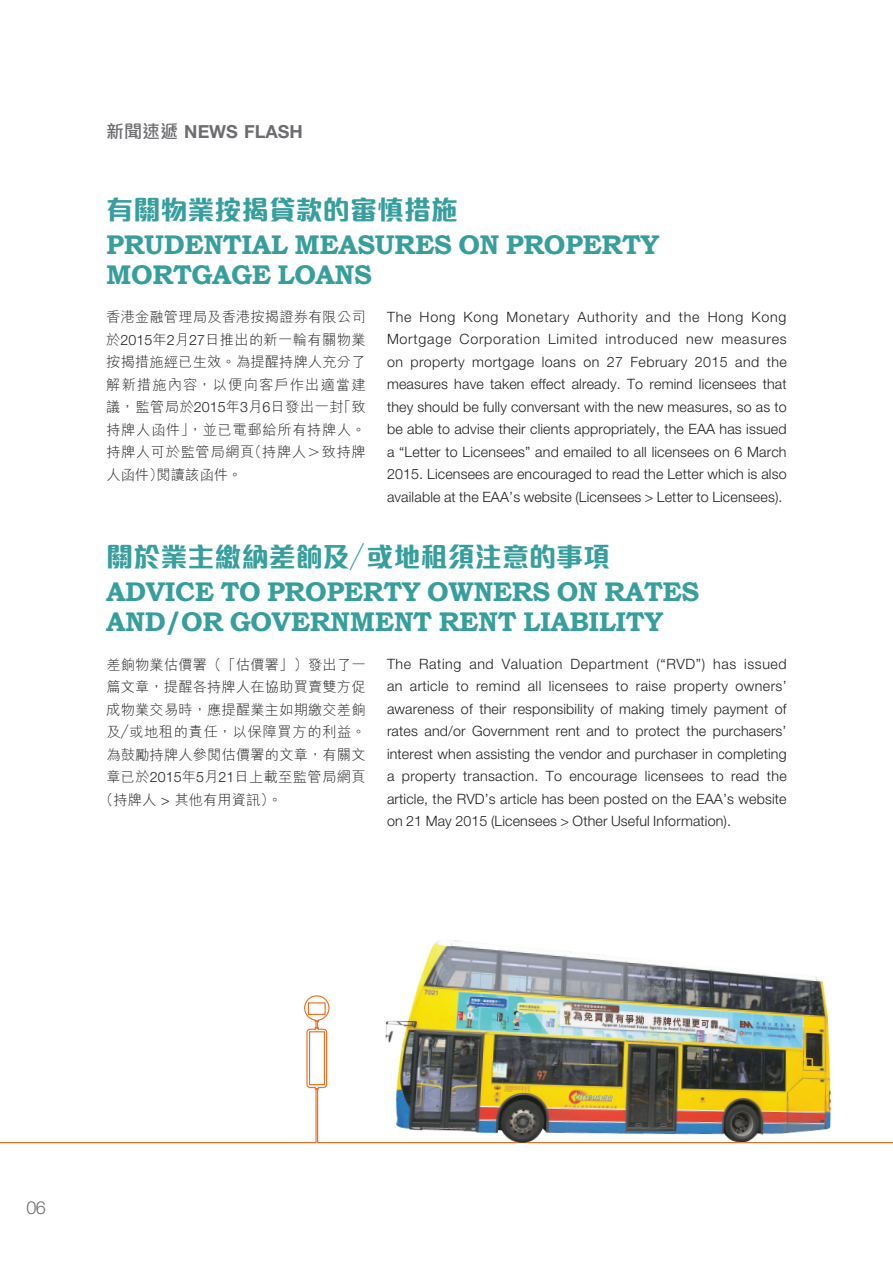
<style>
.page{position:relative;width:893px;height:1263px;background:#fff}
.page>*{position:absolute;margin:0;border:0;box-sizing:border-box;transform-origin:0 0}
.t1{font:700 27px/30px "Bookman Old Style";letter-spacing:-.015em;color:#379e9e}
.t2{font:800 27px "M Elle HK";letter-spacing:.005em;color:#379e9e}
.t3{font:700 18px "Helvetica Neue LT Std";color:#6c6d70}
.t4{font:300 18px "Helvetica Neue LT Std";color:#6c6d70}
.t5{font:300 14.25px/22.5px "Helvetica Neue LT Std";letter-spacing:.01em;color:#231f20;text-align:justify}
.t6{font:300 14.25px/22.5px "M Hei HK";letter-spacing:.01em;color:#231f20;text-align:justify}
.t7{font:300 14.25px "M Hei HK";letter-spacing:.045em;color:#231f20}
.s1{font-family:"M Elle HK";font-weight:500}
.s2{font-family:"Helvetica Neue LT Std"}
</style>
<div class="page">
<svg style="left:0;top:995px;width:893px;height:149px"></svg>
<div style="left:308px;top:1002px;width:18px;height:13px;border:1px solid #f36e21"></div>
<div style="left:309px;top:1031px;width:16px;height:54px;border:1px solid #f36e21"></div>
<img style="left:359px;top:940px;width:516px;height:204px">
<p class="t3" style="left:106px;top:120px;width:198px"><span class="s1">新聞速遞</span> NEWS FLASH</p>
<h1 class="t2" style="left:106px;top:189px;width:353px">有關物業按揭貸款的審慎措施</h1>
<h1 class="t1" style="left:106px;top:229px;width:555px">PRUDENTIAL MEASURES ON PROPERTY<br>MORTGAGE LOANS</h1>
<p class="t6" style="left:106px;top:305px;width:261px">香港金融管理局及香港按揭證券有限公司於<span class="s2">2015</span>年<span class="s2">2</span>月<span class="s2">27</span>日推出的新一輪有關物業按揭措施經已生效。為提醒持牌人充分了解新措施內容，以便向客戶作出適當建議，監管局於<span class="s2">2015</span>年<span class="s2">3</span>月<span class="s2">6</span>日發出一封「致持牌人函件」，並已電郵給所有持牌人。持牌人可於監管局網頁（持牌人＞致持牌人函件）閱讀該函件。</p>
<p class="t5" style="left:387px;top:305px;width:401px">The Hong Kong Monetary Authority and the Hong Kong Mortgage Corporation Limited introduced new measures on property mortgage loans on 27 February 2015 and the measures have taken effect already. To remind licensees that they should be fully conversant with the new measures, so as to be able to advise their clients appropriately, the EAA has issued a “Letter to Licensees” and emailed to all licensees on 6 March 2015. Licensees are encouraged to read the Letter which is also available at the EAA’s website (Licensees &gt; Letter to Licensees).</p>
<h1 class="t2" style="left:106px;top:537px;width:505px">關於業主繳納差餉及／或地租須注意的事項</h1>
<h1 class="t1" style="left:106px;top:577px;width:594px">ADVICE TO PROPERTY OWNERS ON RATES<br>AND/OR GOVERNMENT RENT LIABILITY</h1>
<p class="t6" style="left:106px;top:653px;width:261px">差餉物業估價署（「估價署」）發出了一</p>
<p class="t6" style="left:106px;top:675px;width:261px">篇文章，提醒各持牌人在協助買賣雙方促</p>
<p class="t6" style="left:106px;top:698px;width:261px">成物業交易時，應提醒業主如期繳交差餉</p>
<p class="t7" style="left:106px;top:722px;width:261px">及／或地租的責任，以保障買方的利益。</p>
<p class="t6" style="left:106px;top:743px;width:261px">為鼓勵持牌人參閱估價署的文章，有關文</p>
<p class="t6" style="left:106px;top:765px;width:261px">章已於<span class="s2">2015</span>年<span class="s2">5</span>月<span class="s2">21</span>日上載至監管局網頁</p>
<p class="t6" style="left:99px;top:788px;width:184px">（持牌人 <span class="s2">&gt;</span> 其他有用資訊）。</p>
<p class="t5" style="left:387px;top:652px;width:401px">The Rating and Valuation Department (“RVD”) has issued an article to remind all licensees to raise property owners’ awareness of their responsibility of making timely payment of rates and/or Government rent and to protect the purchasers’ interest when assisting the vendor and purchaser in completing a property transaction. To encourage licensees to read the article, the RVD’s article has been posted on the EAA’s website on 21 May 2015 (Licensees &gt; Other Useful Information).</p>
<p class="t4" style="left:27px;top:1196px;width:21px">06</p>
</div>
